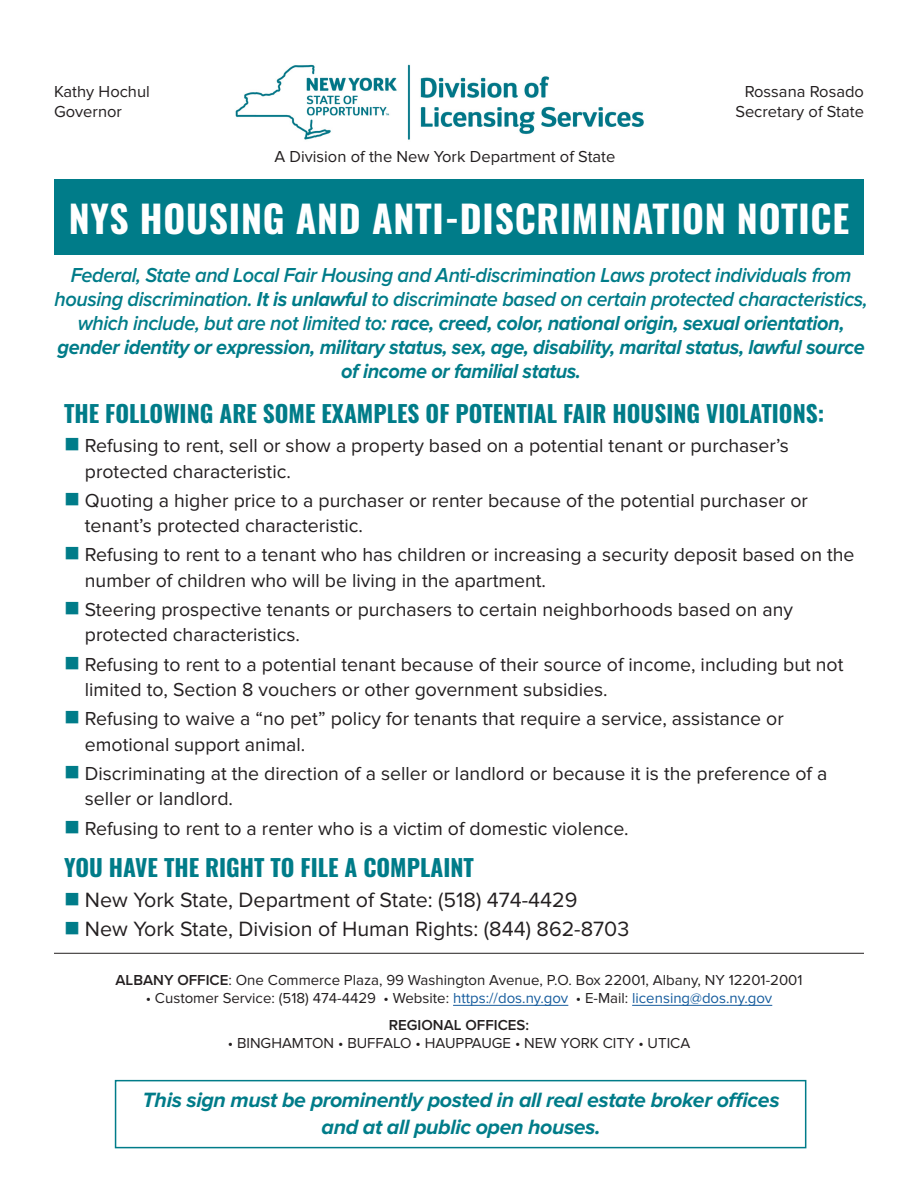
<style>
.page{position:relative;width:918px;height:1188px;background:#fff}
.page>*{position:absolute;margin:0;border:0;box-sizing:border-box;transform-origin:0 0}
.t1{font:700 37.5px "Oswald";letter-spacing:.02em;color:#fff}
.t2{font:700 23.4px "Oswald";color:#007c89}
.t3{font:21.45px "Proxima Nova";color:#231f20}
.t4{font:italic 700 21.45px "Proxima Nova";letter-spacing:-.02em;color:#007c89}
.t5{font:italic 600 21px/24px "Proxima Nova";letter-spacing:-.02em;color:#007c89;text-align:center;scale:.95 1}
.t6{font:19.5px/25.3px "Proxima Nova";color:#231f20}
.t7{font:16.5px "Proxima Nova";color:#231f20}
.t8{font:15px "Proxima Nova";color:#231f20}
.t9{font:600 15px "Proxima Nova";color:#231f20}
.s1{font-weight:700}
.s2{color:#007c89}
.s3{font-weight:600}
.s4{color:#175d9e}
</style>
<div class="page">
<img style="left:235px;top:64px;width:409px;height:76px">
<div style="left:54px;top:180px;width:810px;height:75px;background:#007c89"></div>
<hr style="left:453px;top:1005px;width:115px;height:1px;background:#175d9e">
<hr style="left:632px;top:1005px;width:140px;height:1px;background:#175d9e">
<hr style="left:54px;top:953px;width:810px;height:1px;background:#231f20">
<div style="left:115px;top:1080px;width:691px;height:68px;border:2px solid #007c89"></div>
<p class="t7" style="left:54px;top:82px;width:97px">Kathy Hochul</p>
<p class="t7" style="left:54px;top:102px;width:69px">Governor</p>
<p class="t7" style="left:274px;top:147px;width:342px">A Division of the New York Department of State</p>
<p class="t7" style="left:745px;top:82px;width:121px">Rossana Rosado</p>
<p class="t7" style="left:735px;top:102px;width:130px">Secretary of State</p>
<p class="t1" style="left:69px;top:200px;width:782px">NYS HOUSING AND ANTI-DISCRIMINATION NOTICE</p>
<p class="t5" style="left:55px;top:264px;width:858px">Federal, State and Local Fair Housing and Anti-discrimination Laws protect individuals from housing discrimination. <span class="s1">It is unlawful</span> to discriminate based on certain protected characteristics, which include, but are not limited to: <span class="s1">race, creed, color, national origin, sexual orientation, gender identity or expression, military status, sex, age, disability, marital status, lawful source of income or familial status.</span></p>
<p class="t2" style="left:64px;top:401px;width:762px">THE FOLLOWING ARE SOME EXAMPLES OF POTENTIAL FAIR HOUSING VIOLATIONS:</p>
<p class="t6" style="left:85px;top:433px;width:706px;text-indent:-21px"><span class="s2">■</span> Refusing to rent, sell or show a property based on a potential tenant or purchaser’s protected characteristic.</p>
<p class="t6" style="left:85px;top:488px;width:725px;text-indent:-21px"><span class="s2">■</span> Quoting a higher price to a purchaser or renter because of the potential purchaser or tenant’s protected characteristic.</p>
<p class="t6" style="left:85px;top:543px;width:771px;text-indent:-21px"><span class="s2">■</span> Refusing to rent to a tenant who has children or increasing a security deposit based on the number of children who will be living in the apartment.</p>
<p class="t6" style="left:85px;top:597px;width:710px;text-indent:-21px"><span class="s2">■</span> Steering prospective tenants or purchasers to certain neighborhoods based on any protected characteristics.</p>
<p class="t6" style="left:85px;top:652px;width:760px;text-indent:-21px"><span class="s2">■</span> Refusing to rent to a potential tenant because of their source of income, including but not limited to, Section 8 vouchers or other government subsidies.</p>
<p class="t6" style="left:85px;top:706px;width:700px;text-indent:-21px"><span class="s2">■</span> Refusing to waive a “no pet” policy for tenants that require a service, assistance or emotional support animal.</p>
<p class="t6" style="left:85px;top:761px;width:744px;text-indent:-21px"><span class="s2">■</span> Discriminating at the direction of a seller or landlord or because it is the preference of a seller or landlord.</p>
<p class="t6" style="left:64px;top:816px;width:566px"><span class="s2">■</span> Refusing to rent to a renter who is a victim of domestic violence.</p>
<p class="t2" style="left:64px;top:856px;width:411px">YOU HAVE THE RIGHT TO FILE A COMPLAINT</p>
<p class="t3" style="left:64px;top:887px;width:515px"><span class="s2">■</span> New York State, Department of State: (518) 474-4429</p>
<p class="t3" style="left:64px;top:917px;width:567px"><span class="s2">■</span> New York State, Division of Human Rights: (844) 862-8703</p>
<p class="t8" style="left:116px;top:972px;width:688px"><span class="s3">ALBANY OFFICE</span>: One Commerce Plaza, 99 Washington Avenue, P.O. Box 22001, Albany, NY 12201-2001</p>
<p class="t8" style="left:146px;top:990px;width:628px">• Customer Service: (518) 474-4429 • Website: <span class="s4">https://dos.ny.gov</span> • E-Mail: <span class="s4">licensing@dos.ny.gov</span></p>
<p class="t9" style="left:389px;top:1014px;width:142px">REGIONAL OFFICES:</p>
<p class="t8" style="left:228px;top:1035px;width:464px">• BINGHAMTON • BUFFALO • HAUPPAUGE • NEW YORK CITY • UTICA</p>
<p class="t4" style="left:143px;top:1087px;width:638px">This sign must be prominently posted in all real estate broker offices</p>
<p class="t4" style="left:322px;top:1115px;width:281px">and at all public open houses.</p>
</div>
